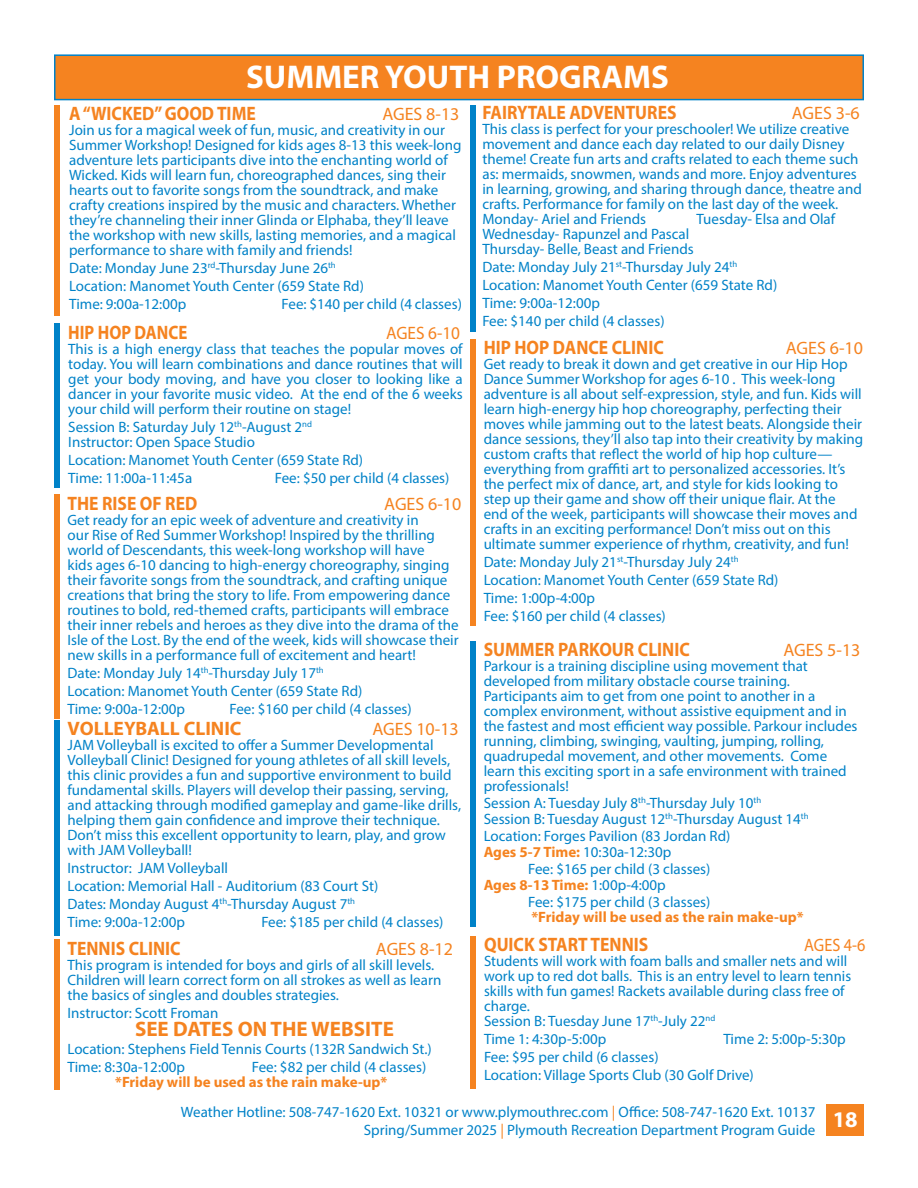
<style>
.page{position:relative;width:918px;height:1188px;background:#fff}
.page>*{position:absolute;margin:0;border:0;box-sizing:border-box;transform-origin:0 0}
.t1{font:700 33px "Myriad Pro";color:#fff}
.t2{font:700 21px "Myriad Pro";color:#f58320}
.t3{font:700 19.5px "Myriad Pro";color:#f58320;scale:.9 1}
.t4{font:700 19.5px "Myriad Pro";color:#f58320}
.t5{font:700 19.5px "Myriad Pro";color:#f58320;scale:.86 1}
.t6{font:18px "Myriad Pro";color:#f58320}
.t7{font:18px "Myriad Pro";color:#f58320;scale:.96 1}
.t8{font:18px "Myriad Pro";color:#f58320;scale:.9 1}
.t9{font:15px/15px "Myriad Pro";color:#0082c8}
.t10{font:700 15px "Myriad Pro";color:#f58320}
.s1{font-weight:700;color:#f58320}
.s2{font-weight:400;color:#0082c8}
.s3{color:#f58320}
</style>
<div class="page">
<div style="left:54px;top:54px;width:810px;height:46px;background:#f58320;border:2px solid #0082c8"></div>
<div style="left:826px;top:1104px;width:38px;height:31px;background:#f58320"></div>
<div style="left:54px;top:106px;width:6px;height:210px;background:#f58320"></div>
<div style="left:54px;top:324px;width:6px;height:164px;background:#0082c8"></div>
<div style="left:54px;top:494px;width:6px;height:224px;background:#f58320"></div>
<div style="left:54px;top:720px;width:6px;height:216px;background:#0082c8"></div>
<div style="left:54px;top:939px;width:6px;height:150px;background:#f58320"></div>
<div style="left:470px;top:105px;width:6px;height:227px;background:#0082c8"></div>
<div style="left:470px;top:339px;width:6px;height:286px;background:#f58320"></div>
<div style="left:470px;top:641px;width:6px;height:285px;background:#0082c8"></div>
<div style="left:470px;top:936px;width:6px;height:153px;background:#f58320"></div>
<h1 class="t1" style="left:246px;top:56px;width:424px">SUMMER YOUTH PROGRAMS</h1>
<h3 class="t3" style="left:69px;top:101px;width:209px">A “WICKED” GOOD TIME</h3>
<p class="t6" style="left:382px;top:103px;width:79px">AGES 8-13</p>
<p class="t9" style="left:69px;top:122px;width:394px">Join us for a magical week of fun, music, and creativity in our Summer Workshop! Designed for kids ages 8-13 this week-long adventure lets participants dive into the enchanting world of Wicked. Kids will learn fun, choreographed dances, sing their hearts out to favorite songs from the soundtrack, and make crafty creations inspired by the music and characters. Whether they’re channeling their inner Glinda or Elphaba, they’ll leave the workshop with new skills, lasting memories, and a magical performance to share with family and friends!</p>
<p class="t9" style="left:69px;top:259px;width:296px;line-height:18px">Date: Monday June 23<sup>rd</sup>-Thursday June 26<sup>th<br></sup>Location: Manomet Youth Center (659 State Rd)<br>Time: 9:00a-12:00p</p>
<p class="t9" style="left:282px;top:296px;width:182px">Fee: $140 per child (4 classes)</p>
<h3 class="t5" style="left:68px;top:320px;width:140px">HIP HOP DANCE</h3>
<p class="t7" style="left:386px;top:322px;width:79px">AGES 6-10</p>
<p class="t9" style="left:68px;top:342px;width:396px;text-align:justify">This is a high energy class that teaches the popular moves of today. You will learn combinations and dance routines that will get your body moving, and have you closer to looking like a dancer in your favorite music video. At the end of the 6 weeks your child will perform their routine on stage!</p>
<p class="t9" style="left:68px;top:420px;width:245px">Session B: Saturday July 12<sup>th</sup>-August 2<sup>nd<br></sup>Instructor: Open Space Studio</p>
<p class="t9" style="left:68px;top:451px;width:296px;line-height:18px">Location: Manomet Youth Center (659 State Rd)<br>Time: 11:00a-11:45a</p>
<p class="t9" style="left:275px;top:471px;width:176px">Fee: $50 per child (4 classes)</p>
<h3 class="t3" style="left:68px;top:491px;width:146px">THE RISE OF RED</h3>
<p class="t6" style="left:384px;top:493px;width:79px">AGES 6-10</p>
<p class="t9" style="left:68px;top:513px;width:393px">Get ready for an epic week of adventure and creativity in<br>our Rise of Red Summer Workshop! Inspired by the thrilling world of Descendants, this week-long workshop will have<br>kids ages 6-10 dancing to high-energy choreography, singing their favorite songs from the soundtrack, and crafting unique creations that bring the story to life. From empowering dance routines to bold, red-themed crafts, participants will embrace their inner rebels and heroes as they dive into the drama of the Isle of the Lost. By the end of the week, kids will showcase their new skills in a performance full of excitement and heart!</p>
<p class="t9" style="left:68px;top:664px;width:296px;line-height:18px">Date: Monday July 14<sup>th</sup>-Thursday July 17<sup>th<br></sup>Location: Manomet Youth Center (659 State Rd)<br>Time: 9:00a-12:00p</p>
<p class="t9" style="left:230px;top:702px;width:184px">Fee: $160 per child (4 classes)</p>
<h3 class="t4" style="left:68px;top:716px;width:176px">VOLLEYBALL CLINIC</h3>
<p class="t6" style="left:372px;top:718px;width:88px">AGES 10-13</p>
<p class="t9" style="left:68px;top:737px;width:395px">JAM Volleyball is excited to offer a Summer Developmental Volleyball Clinic! Designed for young athletes of all skill levels, this clinic provides a fun and supportive environment to build fundamental skills. Players will develop their passing, serving, and attacking through modified gameplay and game-like drills, helping them gain confidence and improve their technique.<br>Don’t miss this excellent opportunity to learn, play, and grow with JAM Volleyball!</p>
<p class="t9" style="left:68px;top:859px;width:312px;line-height:18px">Instructor: JAM Volleyball<br>Location: Memorial Hall - Auditorium (83 Court St)<br>Dates: Monday August 4<sup>th</sup>-Thursday August 7<sup>th </sup>Time: 9:00a-12:00p</p>
<p class="t9" style="left:261px;top:914px;width:184px">Fee: $185 per child (4 classes)</p>
<h3 class="t3" style="left:68px;top:936px;width:127px">TENNIS CLINIC</h3>
<p class="t6" style="left:376px;top:938px;width:79px">AGES 8-12</p>
<p class="t9" style="left:68px;top:957px;width:375px">This program is intended for boys and girls of all skill levels.<br>Children will learn correct form on all strokes as well as learn the basics of singles and doubles strategies.</p>
<p class="t9" style="left:68px;top:1005px;width:152px">Instructor: Scott Froman</p>
<h2 class="t2" style="left:135px;top:1015px;width:260px">SEE DATES ON THE WEBSITE</h2>
<p class="t9" style="left:68px;top:1040px;width:366px;line-height:18px">Location: Stephens Field Tennis Courts (132R Sandwich St.)<br>Time: 8:30a-12:00p</p>
<p class="t9" style="left:252px;top:1059px;width:176px">Fee: $82 per child (4 classes)</p>
<p class="t10" style="left:115px;top:1072px;width:274px">*Friday will be used as the rain make-up*</p>
<h3 class="t3" style="left:482px;top:100px;width:217px">FAIRYTALE ADVENTURES</h3>
<p class="t6" style="left:792px;top:102px;width:69px">AGES 3-6</p>
<p class="t9" style="left:482px;top:122px;width:381px">This class is perfect for your preschooler! We utilize creative movement and dance each day related to our daily Disney theme! Create fun arts and crafts related to each theme such as: mermaids, snowmen, wands and more. Enjoy adventures in learning, growing, and sharing through dance, theatre and crafts. Performance for family on the last day of the week.<br>Monday- Ariel and Friends</p>
<p class="t9" style="left:696px;top:212px;width:140px">Tuesday- Elsa and Olaf</p>
<p class="t9" style="left:482px;top:227px;width:213px">Wednesday- Rapunzel and Pascal<br>Thursday- Belle, Beast and Friends</p>
<p class="t9" style="left:482px;top:258px;width:296px;line-height:18px">Date: Monday July 21<sup>st</sup>-Thursday July 24<sup>th </sup>Location: Manomet Youth Center (659 State Rd)<br>Time: 9:00a-12:00p<br>Fee: $140 per child (4 classes)</p>
<h3 class="t3" style="left:484px;top:334px;width:202px">HIP HOP DANCE CLINIC</h3>
<p class="t6" style="left:786px;top:336px;width:79px">AGES 6-10</p>
<p class="t9" style="left:484px;top:356px;width:381px">Get ready to break it down and get creative in our Hip Hop Dance Summer Workshop for ages 6-10 . This week-long adventure is all about self-expression, style, and fun. Kids will learn high-energy hip hop choreography, perfecting their moves while jamming out to the latest beats. Alongside their dance sessions, they’ll also tap into their creativity by making custom crafts that reflect the world of hip hop culture— everything from graffiti art to personalized accessories. It’s the perfect mix of dance, art, and style for kids looking to step up their game and show off their unique flair. At the end of the week, participants will showcase their moves and crafts in an exciting performance! Don’t miss out on this ultimate summer experience of rhythm, creativity, and fun!</p>
<p class="t9" style="left:484px;top:552px;width:296px;line-height:18px">Date: Monday July 21<sup>st</sup>-Thursday July 24<sup>th </sup>Location: Manomet Youth Center (659 State Rd)<br>Time: 1:00p-4:00p<br>Fee: $160 per child (4 classes)</p>
<h3 class="t3" style="left:484px;top:637px;width:231px">SUMMER PARKOUR CLINIC</h3>
<p class="t6" style="left:783px;top:639px;width:79px">AGES 5-13</p>
<p class="t9" style="left:484px;top:659px;width:375px">Parkour is a training discipline using movement that developed from military obstacle course training.<br>Participants aim to get from one point to another in a complex environment, without assistive equipment and in the fastest and most efficient way possible. Parkour includes running, climbing, swinging, vaulting, jumping, rolling, quadrupedal movement, and other movements. Come learn this exciting sport in a safe environment with trained professionals!</p>
<p class="t9" style="left:484px;top:795px;width:279px">Session A: Tuesday July 8<sup>th</sup>-Thursday July 10<sup>th</sup></p>
<p class="t9" style="left:484px;top:812px;width:326px">Session B: Tuesday August 12<sup>th</sup>-Thursday August 14<sup>th</sup></p>
<p class="t9" style="left:484px;top:828px;width:248px">Location: Forges Pavilion (83 Jordan Rd)</p>
<p class="t9" style="left:484px;top:845px;width:189px"><span class="s1">Ages 5-7 Time:</span> 10:30a-12:30p</p>
<p class="t9" style="left:528px;top:861px;width:184px">Fee: $165 per child (3 classes)</p>
<p class="t10" style="left:484px;top:876px;width:184px">Ages 8-13 Time: <span class="s2">1:00p-4:00p</span></p>
<p class="t9" style="left:528px;top:894px;width:184px">Fee: $175 per child (3 classes)</p>
<p class="t10" style="left:531px;top:907px;width:274px">*Friday will be used as the rain make-up*</p>
<h3 class="t3" style="left:484px;top:932px;width:184px">QUICK START TENNIS</h3>
<p class="t8" style="left:804px;top:934px;width:69px">AGES 4-6</p>
<p class="t9" style="left:484px;top:953px;width:369px">Students will work with foam balls and smaller nets and will work up to red dot balls. This is an entry level to learn tennis skills with fun games! Rackets available during class free of charge.<br>Session B: Tuesday June 17<sup>th</sup>-July 22<sup>nd</sup></p>
<p class="t9" style="left:484px;top:1031px;width:124px">Time 1: 4:30p-5:00p</p>
<p class="t9" style="left:723px;top:1031px;width:124px">Time 2: 5:00p-5:30p</p>
<p class="t9" style="left:484px;top:1048px;width:271px;line-height:18px">Fee: $95 per child (6 classes)<br>Location: Village Sports Club (30 Golf Drive)</p>
<p class="t9" style="left:364px;top:1103px;width:495px;line-height:18px;text-indent:-183px">Weather Hotline: 508-747-1620 Ext. 10321 or www.plymouthrec.com <span class="s3">|</span> Office: 508-747-1620 Ext. 10137<br>Spring/Summer 2025 <span class="s3">|</span> Plymouth Recreation Department Program Guide <sup>18</sup></p>
</div>
